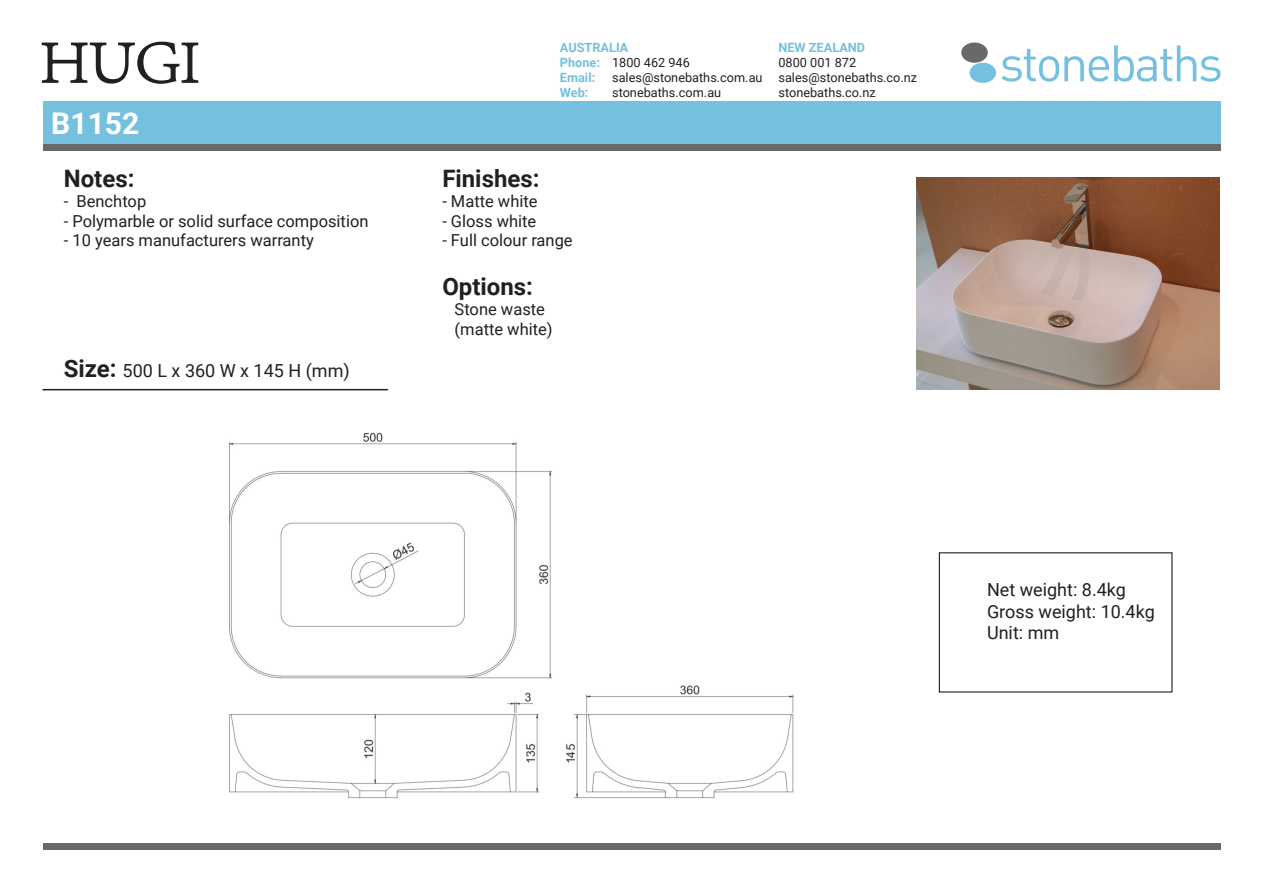
<style>
.page{position:relative;width:1263px;height:893px;background:#fff}
.page>*{position:absolute;margin:0;border:0;box-sizing:border-box;transform-origin:0 0}
.t1{font:700 30px "Roboto";color:#fff}
.t2{font:700 24px "Roboto";color:#231f20}
.t3{font:18px/21.6px "Roboto";color:#231f20}
.t4{font:16.5px/19.8px "Roboto";color:#231f20}
.t5{font:12.75px/15.3px "Roboto";color:#231f20}
.t6{font:700 12.75px/15.3px "Roboto";color:#74c0de}
.s1{font-weight:700;font-size:24px}
</style>
<div class="page">
<svg style="left:1001px;top:45px;width:219px;height:37px"></svg>
<div style="left:969px;top:63px;width:27px;height:20px;background:#74c0de;border-radius:50%"></div>
<div style="left:961px;top:43px;width:27px;height:20px;background:#6a6868;border-radius:50%"></div>
<div style="left:43px;top:102px;width:1177px;height:42px;background:#74c0de"></div>
<div style="left:43px;top:144px;width:1177px;height:7px;background:#6a6868"></div>
<svg style="left:41px;top:41px;width:158px;height:43px"></svg>
<div style="left:43px;top:843px;width:1177px;height:7px;background:#6a6868"></div>
<hr style="left:43px;top:389px;width:345px;height:1px;background:#231f20">
<img style="left:228px;top:432px;width:566px;height:367px">
<img style="left:917px;top:178px;width:303px;height:212px">
<h1 class="t1" style="left:51px;top:102px;width:90px">B1152</h1>
<h2 class="t2" style="left:64px;top:162px;width:72px">Notes:</h2>
<p class="t4" style="left:64px;top:190px;width:84px">- Benchtop</p>
<p class="t4" style="left:64px;top:210px;width:306px">- Polymarble or solid surface composition</p>
<p class="t4" style="left:64px;top:230px;width:252px">- 10 years manufacturers warranty</p>
<p class="t3" style="left:64px;top:359px;width:287px"><span class="s1">Size:</span> 500 L x 360 W x 145 H (mm)</p>
<p class="t6" style="left:560px;top:39px;width:70px">AUSTRALIA<br>Phone:<br>Email:<br>Web:</p>
<p class="t6" style="left:778px;top:39px;width:88px">NEW ZEALAND</p>
<p class="t5" style="left:612px;top:54px;width:152px">1800 462 946 sales@stonebaths.com.au stonebaths.com.au</p>
<p class="t5" style="left:778px;top:54px;width:140px">0800 001 872 sales@stonebaths.co.nz stonebaths.co.nz</p>
<h2 class="t2" style="left:442px;top:162px;width:99px">Finishes:</h2>
<p class="t4" style="left:442px;top:190px;width:97px">- Matte white</p>
<p class="t4" style="left:442px;top:210px;width:96px">- Gloss white</p>
<p class="t4" style="left:442px;top:230px;width:132px">- Full colour range</p>
<h2 class="t2" style="left:442px;top:270px;width:92px">Options:</h2>
<p class="t4" style="left:455px;top:298px;width:100px">Stone waste (matte white)</p>
<p class="t3" style="left:987px;top:578px;width:169px">Net weight: 8.4kg<br>Gross weight: 10.4kg<br>Unit: mm</p>
</div>
